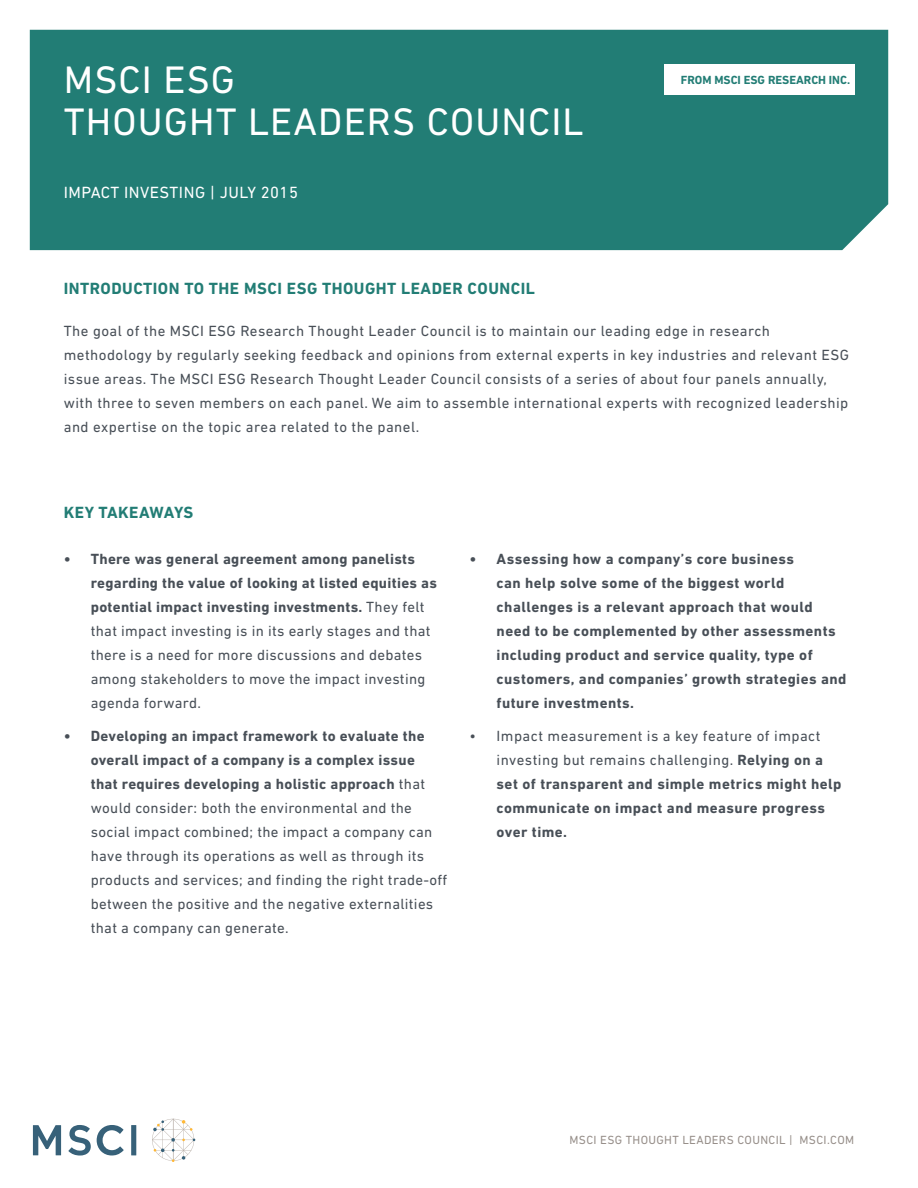
<style>
.page{position:relative;width:918px;height:1188px;background:#fff}
.page>*{position:absolute;margin:0;border:0;box-sizing:border-box;transform-origin:0 0}
.t1{font:39px/42px "DIN Next LT Pro";letter-spacing:.03em;color:#fff}
.t2{font:700 16.5px "DIN Next LT Pro";letter-spacing:.03em;color:#227d75}
.t3{font:16.5px "DIN Next LT Pro";letter-spacing:.03em;color:#fff}
.t4{font:15px/24px "DIN Next LT Pro";letter-spacing:.02em;color:#484f57}
.t5{font:700 15px/24px "DIN Next LT Pro";letter-spacing:.03em;color:#484f57}
.t6{font:12px "DIN Next LT Pro";letter-spacing:.03em;color:#978f8a}
.t7{font:700 12px "DIN Next LT Pro";color:#227d75}
.s1{font-weight:700}
.s2{font-weight:400}
</style>
<div class="page">
<div style="left:30px;top:30px;width:858px;height:220px;background:#227d75"></div>
<div style="left:664px;top:64px;width:190px;height:30px;background:#fff"></div>
<svg style="left:152px;top:1119px;width:43px;height:43px"></svg>
<svg style="left:33px;top:1125px;width:28px;height:30px"></svg>
<div style="left:131px;top:1125px;width:5px;height:30px;background:#376179"></div>
<svg style="left:97px;top:1125px;width:27px;height:31px"></svg>
<svg style="left:68px;top:1125px;width:23px;height:31px"></svg>
<h1 class="t1" style="left:64px;top:58px;width:521px">MSCI ESG<br>THOUGHT LEADERS COUNCIL</h1>
<p class="t3" style="left:64px;top:183px;width:236px">IMPACT INVESTING | JULY 2015</p>
<p class="t7" style="left:681px;top:72px;width:171px">FROM MSCI ESG RESEARCH INC.</p>
<p class="t2" style="left:64px;top:279px;width:473px">INTRODUCTION TO THE MSCI ESG THOUGHT LEADER COUNCIL</p>
<p class="t4" style="left:64px;top:319px;width:787px">The goal of the MSCI ESG Research Thought Leader Council is to maintain our leading edge in research methodology by regularly seeking feedback and opinions from external experts in key industries and relevant ESG issue areas. The MSCI ESG Research Thought Leader Council consists of a series of about four panels annually, with three to seven members on each panel. We aim to assemble international experts with recognized leadership and expertise on the topic area related to the panel.</p>
<p class="t2" style="left:64px;top:503px;width:131px">KEY TAKEAWAYS</p>
<p class="t4" style="left:91px;top:547px;width:348px;text-indent:-27px"><span class="s1">• There was general agreement among panelists regarding the value of looking at listed equities as potential impact investing investments.</span> They felt that impact investing is in its early stages and that there is a need for more discussions and debates among stakeholders to move the impact investing agenda forward.</p>
<p class="t4" style="left:91px;top:724px;width:358px;text-indent:-27px"><span class="s1">• Developing an impact framework to evaluate the overall impact of a company is a complex issue<br>that requires developing a holistic approach</span> that would consider: both the environmental and the social impact combined; the impact a company can have through its operations as well as through its products and services; and finding the right trade-off between the positive and the negative externalities that a company can generate.</p>
<p class="t5" style="left:497px;top:547px;width:351px;text-indent:-27px">• Assessing how a company’s core business<br>can help solve some of the biggest world challenges is a relevant approach that would need to be complemented by other assessments including product and service quality, type of customers, and companies’ growth strategies and future investments.</p>
<p class="t5" style="left:497px;top:724px;width:346px;text-indent:-27px"><span class="s2">• Impact measurement is a key feature of impact investing but remains challenging.</span> Relying on a set of transparent and simple metrics might help communicate on impact and measure progress over time.</p>
<p class="t6" style="left:570px;top:1133px;width:286px">MSCI ESG THOUGHT LEADERS COUNCIL | MSCI.COM</p>
</div>
